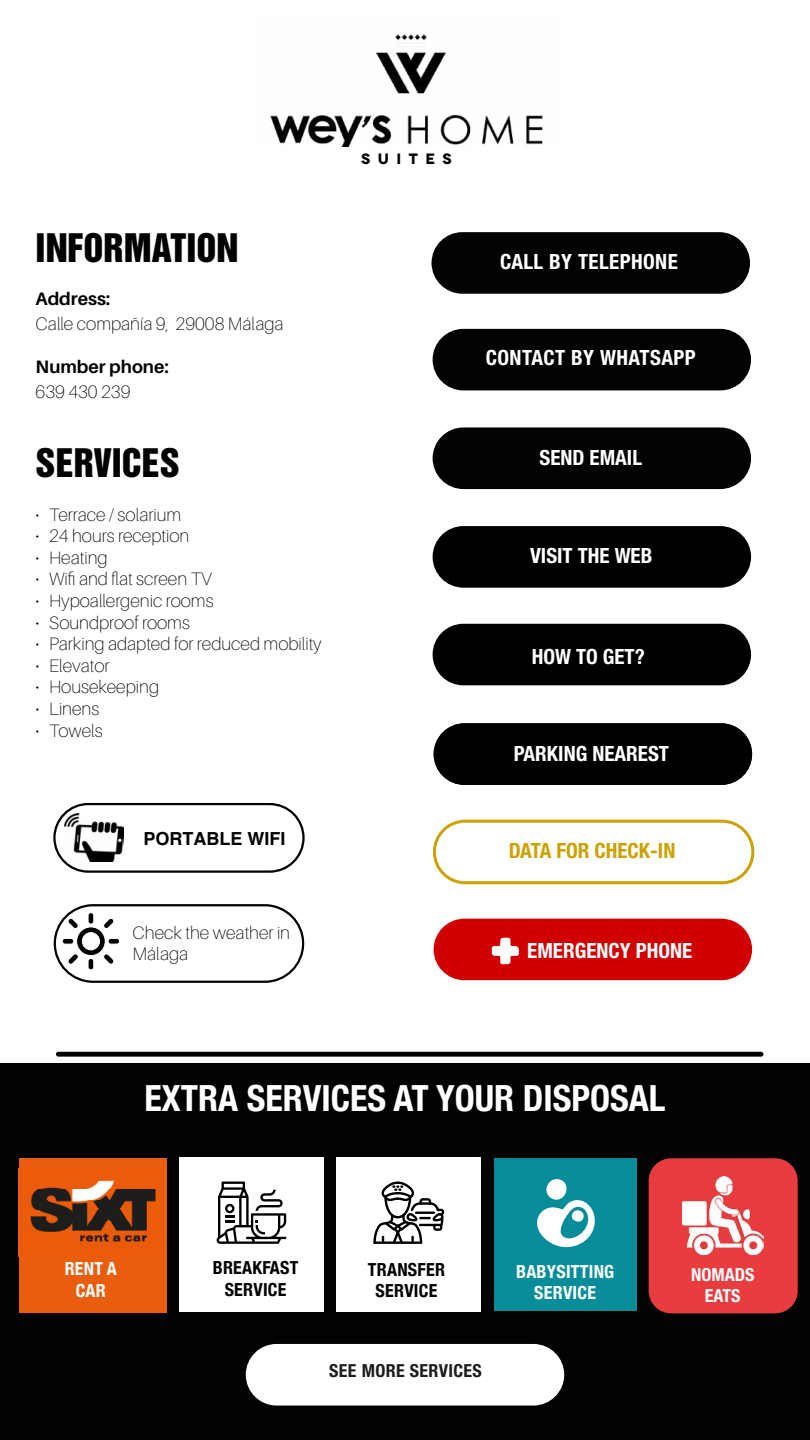
<style>
.page{position:relative;width:810px;height:1440px;background:#fff}
.page>*{position:absolute;margin:0;border:0;box-sizing:border-box;transform-origin:0 0}
.t1{font:700 condensed 36px "Helvetica Neue";color:#fff}
.t2{font:36px "Helvetica Inserat";color:#020203}
.t3{font:700 condensed 21px "Helvetica Neue";color:#fff}
.t4{font:700 condensed 21px "Helvetica Neue";letter-spacing:.02em;color:#fff}
.t5{font:700 condensed 21px "Helvetica Neue";color:#cca100}
.t6{font:100 18px/21.6px "Aileron";color:#020203}
.t7{font:700 condensed 18px/21.6px "Helvetica Neue";letter-spacing:.015em;color:#020203;text-align:center}
.t8{font:700 condensed 18px/21.6px "Helvetica Neue";letter-spacing:.015em;color:#fff;text-align:center}
.t9{font:700 18px "Aileron";color:#020203}
.t10{font:700 condensed 18px "Helvetica Neue";letter-spacing:.02em;color:#1d1d1d}
.t11{font:700 18px "Helvetica";color:#020203}
.t12{font:700 condensed 18px/21.6px "Helvetica Neue";color:#fff;text-align:center}
.t13{font:700 15px "Novecentowide";letter-spacing:.5em;color:#000}
</style>
<div class="page">
<div style="left:54px;top:904px;width:250px;height:79px;border:2px solid #020203;border-radius:38px"></div>
<div style="left:0;top:1064px;width:810px;height:376px;background:#020203"></div>
<img style="left:270px;top:34px;width:273px;height:112px">
<div style="left:246px;top:1344px;width:318px;height:62px;background:#fff;border-radius:31px"></div>
<div style="left:53px;top:803px;width:252px;height:70px;border:2px solid #000;border-radius:34px"></div>
<img style="left:65px;top:814px;width:58px;height:48px">
<svg style="left:62px;top:912px;width:58px;height:59px"></svg>
<div style="left:432px;top:232px;width:318px;height:62px;background:#020203;border-radius:31px"></div>
<div style="left:433px;top:329px;width:318px;height:61px;background:#020203;border-radius:31px"></div>
<div style="left:433px;top:427px;width:318px;height:62px;background:#020203;border-radius:31px"></div>
<div style="left:433px;top:624px;width:318px;height:61px;background:#000;border-radius:31px"></div>
<div style="left:434px;top:723px;width:318px;height:62px;background:#000;border-radius:31px"></div>
<div style="left:433px;top:820px;width:321px;height:64px;border:3px solid #cca100;border-radius:31px"></div>
<div style="left:434px;top:919px;width:318px;height:61px;background:#d10000;border-radius:31px"></div>
<svg style="left:492px;top:938px;width:27px;height:26px"></svg>
<div style="left:19px;top:1158px;width:147px;height:154px;background:#e95d0f"></div>
<img style="left:30px;top:1180px;width:126px;height:62px">
<div style="left:337px;top:1158px;width:144px;height:154px;background:#fff"></div>
<svg style="left:373px;top:1182px;width:71px;height:62px"></svg>
<div style="left:179px;top:1157px;width:144px;height:154px;background:#fff"></div>
<svg style="left:216px;top:1182px;width:70px;height:62px"></svg>
<div style="left:494px;top:1159px;width:143px;height:152px;background:#078d9a"></div>
<svg style="left:537px;top:1179px;width:58px;height:69px"></svg>
<div style="left:433px;top:526px;width:318px;height:62px;background:#000;border-radius:31px"></div>
<div style="left:649px;top:1158px;width:149px;height:155px;background:#e83c3e;border-radius:22px"></div>
<img style="left:683px;top:1177px;width:81px;height:78px">
<div style="left:56px;top:1052px;width:707px;height:5px;background:#020203;border-radius:2px"></div>
<h1 class="t2" style="left:36px;top:226px;width:204px">INFORMATION</h1>
<p class="t9" style="left:36px;top:289px;width:76px">Address:</p>
<p class="t6" style="left:36px;top:313px;width:249px">Calle compañía 9, 29008 Málaga</p>
<p class="t9" style="left:36px;top:357px;width:135px">Number phone:</p>
<p class="t6" style="left:36px;top:381px;width:96px">639 430 239</p>
<h1 class="t2" style="left:36px;top:442px;width:146px">SERVICES</h1>
<p class="t6" style="left:36px;top:504px;width:147px">• Terrace / solarium</p>
<p class="t6" style="left:36px;top:525px;width:155px">• 24 hours reception</p>
<p class="t6" style="left:36px;top:547px;width:74px">• Heating</p>
<p class="t6" style="left:36px;top:569px;width:178px">• Wifi and flat screen TV</p>
<p class="t6" style="left:36px;top:590px;width:180px">• Hypoallergenic rooms</p>
<p class="t6" style="left:36px;top:612px;width:156px">• Soundproof rooms</p>
<p class="t6" style="left:36px;top:633px;width:288px">• Parking adapted for reduced mobility</p>
<p class="t6" style="left:36px;top:655px;width:75px">• Elevator</p>
<p class="t6" style="left:36px;top:677px;width:125px">• Housekeeping</p>
<p class="t6" style="left:36px;top:698px;width:65px">• Linens</p>
<p class="t6" style="left:36px;top:720px;width:69px">• Towels</p>
<p class="t11" style="left:143px;top:827px;width:144px">PORTABLE WIFI</p>
<p class="t6" style="left:133px;top:922px;width:159px">Check the weather in<br>Málaga</p>
<p class="t13" style="left:361px;top:150px;width:92px">SUITES</p>
<p class="t4" style="left:500px;top:249px;width:179px">CALL BY TELEPHONE</p>
<p class="t4" style="left:486px;top:345px;width:211px">CONTACT BY WHATSAPP</p>
<p class="t3" style="left:539px;top:445px;width:104px">SEND EMAIL</p>
<p class="t3" style="left:530px;top:543px;width:124px">VISIT THE WEB</p>
<p class="t3" style="left:532px;top:644px;width:115px">HOW TO GET?</p>
<p class="t3" style="left:514px;top:741px;width:157px">PARKING NEAREST</p>
<p class="t5" style="left:509px;top:838px;width:168px">DATA FOR CHECK-IN</p>
<p class="t3" style="left:527px;top:938px;width:166px">EMERGENCY PHONE</p>
<h1 class="t1" style="left:144px;top:1077px;width:523px">EXTRA SERVICES AT YOUR DISPOSAL</h1>
<p class="t7" style="left:213px;top:1257px;width:87px">BREAKFAST<br>SERVICE</p>
<p class="t8" style="left:516px;top:1260px;width:100px">BABYSITTING<br>SERVICE</p>
<p class="t8" style="left:65px;top:1258px;width:54px">RENT A<br>CAR</p>
<p class="t7" style="left:368px;top:1258px;width:79px">TRANSFER<br>SERVICE</p>
<p class="t10" style="left:329px;top:1360px;width:154px">SEE MORE SERVICES</p>
<p class="t12" style="left:691px;top:1263px;width:65px">NOMADS<br>EATS</p>
</div>
